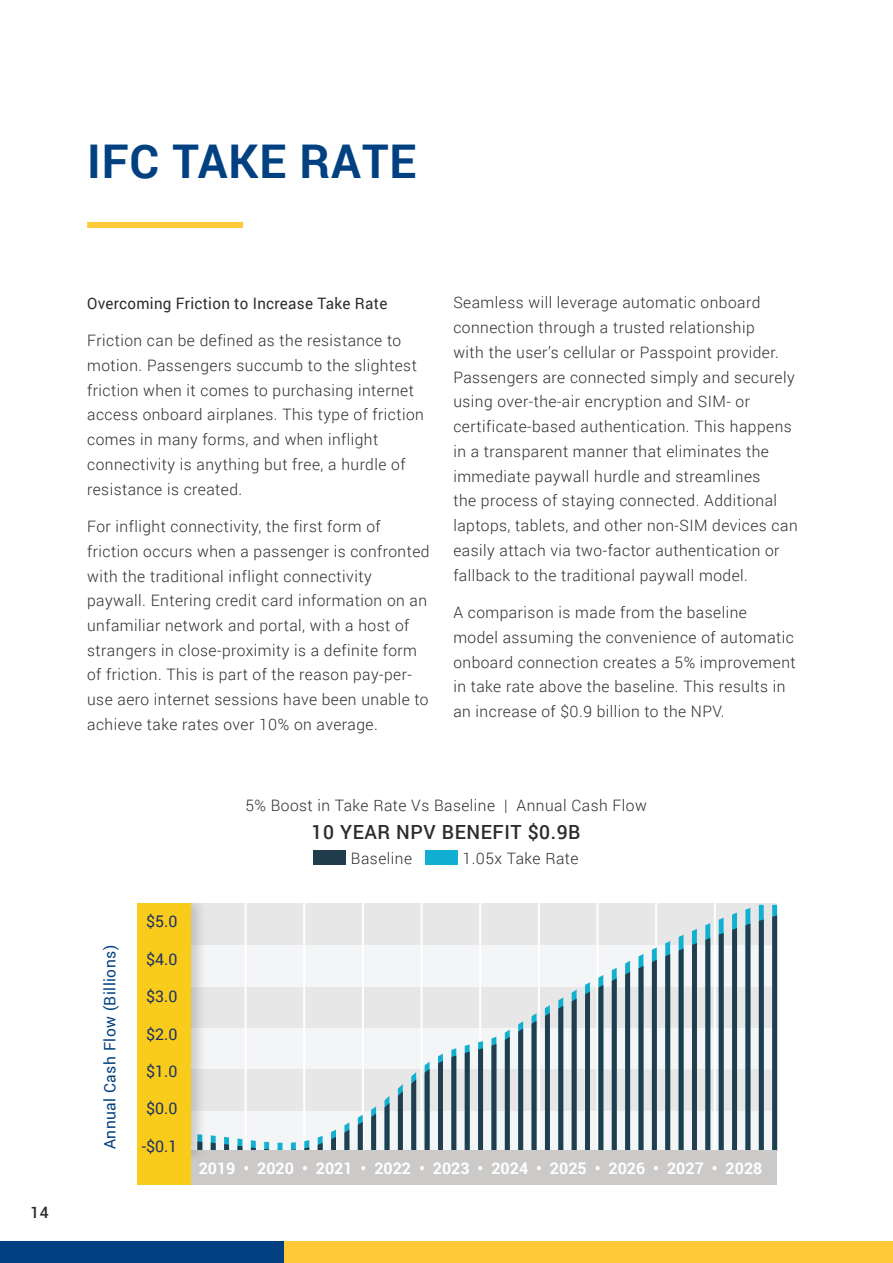
<style>
.page{position:relative;width:893px;height:1263px;background:#fff}
.page>*{position:absolute;margin:0;border:0;box-sizing:border-box;transform-origin:0 0}
.t1{font:700 46.5px "Roboto";letter-spacing:.02em;color:#014181}
.t2{font:500 19.5px "Roboto";letter-spacing:.03em;color:#2e2b2c}
.t3{font:700 16.05px "Roboto";color:#fff}
.t4{font:16.05px "Roboto";color:#1f3262}
.t5{font:300 15.75px/24.8px "Roboto";letter-spacing:.03em;color:#2e2b2c}
.t6{font:15.75px "Roboto";letter-spacing:.02em;color:#2e2b2c;scale:.96 1}
.t7{font:15.75px "Roboto";letter-spacing:.03em;color:#014181}
.t8{font:500 15.75px "Roboto";color:#2e2b2c}
</style>
<div class="page">
<div style="left:87px;top:222px;width:156px;height:6px;background:#ffc938"></div>
<div style="left:188px;top:1110px;width:589px;height:41px;background:#f4f5f6"></div>
<div style="left:188px;top:1069px;width:589px;height:41px;background:#e6e7e6"></div>
<div style="left:188px;top:1028px;width:589px;height:41px;background:#f4f5f6"></div>
<div style="left:188px;top:986px;width:589px;height:41px;background:#e6e7e6"></div>
<div style="left:188px;top:945px;width:589px;height:41px;background:#f4f5f6"></div>
<div style="left:188px;top:904px;width:589px;height:41px;background:#e6e7e6"></div>
<hr style="left:245px;top:899px;width:2px;height:252px;background:#fff">
<hr style="left:303px;top:899px;width:2px;height:252px;background:#fff">
<hr style="left:362px;top:899px;width:2px;height:252px;background:#fff">
<hr style="left:421px;top:899px;width:1px;height:252px;background:#fff">
<hr style="left:479px;top:899px;width:2px;height:252px;background:#fff">
<hr style="left:538px;top:899px;width:2px;height:252px;background:#fff">
<hr style="left:596px;top:899px;width:2px;height:252px;background:#fff">
<hr style="left:655px;top:899px;width:2px;height:252px;background:#fff">
<hr style="left:714px;top:899px;width:2px;height:252px;background:#fff">
<div style="left:237px;top:905px;width:5px;height:246px;background:#e6e7e6"></div>
<div style="left:304px;top:905px;width:5px;height:246px;background:#e6e7e6"></div>
<div style="left:358px;top:905px;width:5px;height:246px;background:#e6e7e6"></div>
<div style="left:384px;top:905px;width:5px;height:246px;background:#e6e7e6"></div>
<div style="left:638px;top:905px;width:5px;height:246px;background:#e6e7e6"></div>
<svg style="left:745px;top:908px;width:5px;height:7px"></svg>
<div style="left:759px;top:905px;width:5px;height:246px;background:#11b0d1"></div>
<div style="left:772px;top:905px;width:5px;height:246px;background:#11b0d1"></div>
<svg style="left:211px;top:986px;width:5px;height:164px"></svg>
<svg style="left:224px;top:986px;width:5px;height:164px"></svg>
<svg style="left:238px;top:945px;width:4px;height:205px"></svg>
<svg style="left:251px;top:986px;width:5px;height:164px"></svg>
<svg style="left:264px;top:986px;width:5px;height:164px"></svg>
<svg style="left:278px;top:986px;width:5px;height:164px"></svg>
<svg style="left:291px;top:986px;width:5px;height:164px"></svg>
<svg style="left:304px;top:915px;width:5px;height:235px"></svg>
<svg style="left:318px;top:986px;width:5px;height:164px"></svg>
<svg style="left:331px;top:986px;width:5px;height:164px"></svg>
<svg style="left:344px;top:986px;width:5px;height:164px"></svg>
<svg style="left:358px;top:915px;width:5px;height:235px"></svg>
<svg style="left:371px;top:986px;width:5px;height:164px"></svg>
<svg style="left:385px;top:945px;width:4px;height:205px"></svg>
<svg style="left:398px;top:986px;width:5px;height:164px"></svg>
<svg style="left:411px;top:986px;width:5px;height:164px"></svg>
<svg style="left:425px;top:986px;width:5px;height:164px"></svg>
<svg style="left:438px;top:986px;width:5px;height:164px"></svg>
<svg style="left:451px;top:986px;width:5px;height:164px"></svg>
<svg style="left:465px;top:986px;width:5px;height:164px"></svg>
<svg style="left:478px;top:986px;width:5px;height:164px"></svg>
<svg style="left:491px;top:986px;width:5px;height:164px"></svg>
<svg style="left:505px;top:986px;width:5px;height:164px"></svg>
<svg style="left:518px;top:986px;width:5px;height:164px"></svg>
<svg style="left:532px;top:986px;width:4px;height:164px"></svg>
<svg style="left:545px;top:986px;width:5px;height:164px"></svg>
<svg style="left:558px;top:986px;width:5px;height:164px"></svg>
<svg style="left:572px;top:986px;width:5px;height:164px"></svg>
<svg style="left:585px;top:982px;width:5px;height:168px"></svg>
<svg style="left:598px;top:915px;width:5px;height:235px"></svg>
<svg style="left:612px;top:967px;width:5px;height:183px"></svg>
<svg style="left:625px;top:961px;width:5px;height:189px"></svg>
<svg style="left:639px;top:945px;width:4px;height:205px"></svg>
<svg style="left:652px;top:947px;width:5px;height:203px"></svg>
<svg style="left:665px;top:941px;width:5px;height:209px"></svg>
<div style="left:679px;top:915px;width:5px;height:237px;background:#233d4d"></div>
<div style="left:692px;top:915px;width:5px;height:237px;background:#233d4d"></div>
<div style="left:705px;top:915px;width:5px;height:237px;background:#233d4d"></div>
<div style="left:719px;top:915px;width:5px;height:237px;background:#233d4d"></div>
<div style="left:732px;top:915px;width:5px;height:237px;background:#233d4d"></div>
<div style="left:745px;top:915px;width:5px;height:237px;background:#233d4d"></div>
<div style="left:759px;top:915px;width:5px;height:237px;background:#233d4d"></div>
<div style="left:772px;top:915px;width:5px;height:237px;background:#233d4d"></div>
<div style="left:138px;top:1150px;width:639px;height:35px;background:#cccac9"></div>
<img style="left:191px;top:904px;width:20px;height:251px">
<div style="left:138px;top:904px;width:53px;height:281px;background:#f9cc1c"></div>
<div style="left:314px;top:851px;width:32px;height:14px;background:#213c4c"></div>
<div style="left:425px;top:851px;width:33px;height:14px;background:#11afd1"></div>
<div style="left:283px;top:1242px;width:610px;height:21px;background:#ffc938"></div>
<div style="left:0;top:1242px;width:283px;height:21px;background:#014181"></div>
<h1 class="t1" style="left:87px;top:129px;width:330px">IFC TAKE RATE</h1>
<p class="t8" style="left:30px;top:1201px;width:20px">14</p>
<p class="t6" style="left:87px;top:292px;width:314px">Overcoming Friction to Increase Take Rate</p>
<p class="t5" style="left:87px;top:327px;width:338px">Friction can be defined as the resistance to motion. Passengers succumb to the slightest friction when it comes to purchasing internet access onboard airplanes. This type of friction comes in many forms, and when inflight connectivity is anything but free, a hurdle of resistance is created.</p>
<p class="t5" style="left:87px;top:513px;width:344px">For inflight connectivity, the first form of friction occurs when a passenger is confronted with the traditional inflight connectivity paywall. Entering credit card information on an unfamiliar network and portal, with a host of strangers in close-proximity is a definite form of friction. This is part of the reason pay-per&shy;use aero internet sessions have been unable to achieve take rates over 10% on average.</p>
<p class="t5" style="left:453px;top:290px;width:346px">Seamless will leverage automatic onboard connection through a trusted relationship<br>with the user’s cellular or Passpoint provider.<br>Passengers are connected simply and securely using over-the-air encryption and SIM- or certificate-based authentication. This happens in a transparent manner that eliminates the immediate paywall hurdle and streamlines<br>the process of staying connected. Additional laptops, tablets, and other non-SIM devices can easily attach via two-factor authentication or fallback to the traditional paywall model.</p>
<p class="t5" style="left:453px;top:600px;width:344px">A comparison is made from the baseline<br>model assuming the convenience of automatic onboard connection creates a 5% improvement in take rate above the baseline. This results in an increase of $0.9 billion to the NPV.</p>
<p class="t7" style="left:99px;top:1149px;width:206px;rotate:-90deg">Annual Cash Flow (Billions)</p>
<p class="t4" style="left:146px;top:910px;width:33px">$5.0</p>
<p class="t4" style="left:146px;top:948px;width:33px">$4.0</p>
<p class="t4" style="left:146px;top:985px;width:33px">$3.0</p>
<p class="t4" style="left:146px;top:1023px;width:33px">$2.0</p>
<p class="t4" style="left:146px;top:1060px;width:33px">$1.0</p>
<p class="t4" style="left:146px;top:1097px;width:33px">$0.0</p>
<p class="t4" style="left:142px;top:1135px;width:37px">-$0.1</p>
<p class="t5" style="left:245px;top:793px;width:403px">5% Boost in Take Rate Vs Baseline | Annual Cash Flow</p>
<p class="t2" style="left:312px;top:818px;width:270px">10 YEAR NPV BENEFIT $0.9B</p>
<p class="t5" style="left:351px;top:845px;width:63px">Baseline</p>
<p class="t5" style="left:463px;top:845px;width:118px">1.05x Take Rate</p>
<p class="t3" style="left:199px;top:1157px;width:565px">2019 • 2020 • 2021 • 2022 • 2023 • 2024 • 2025 • 2026 • 2027 • 2028</p>
</div>
